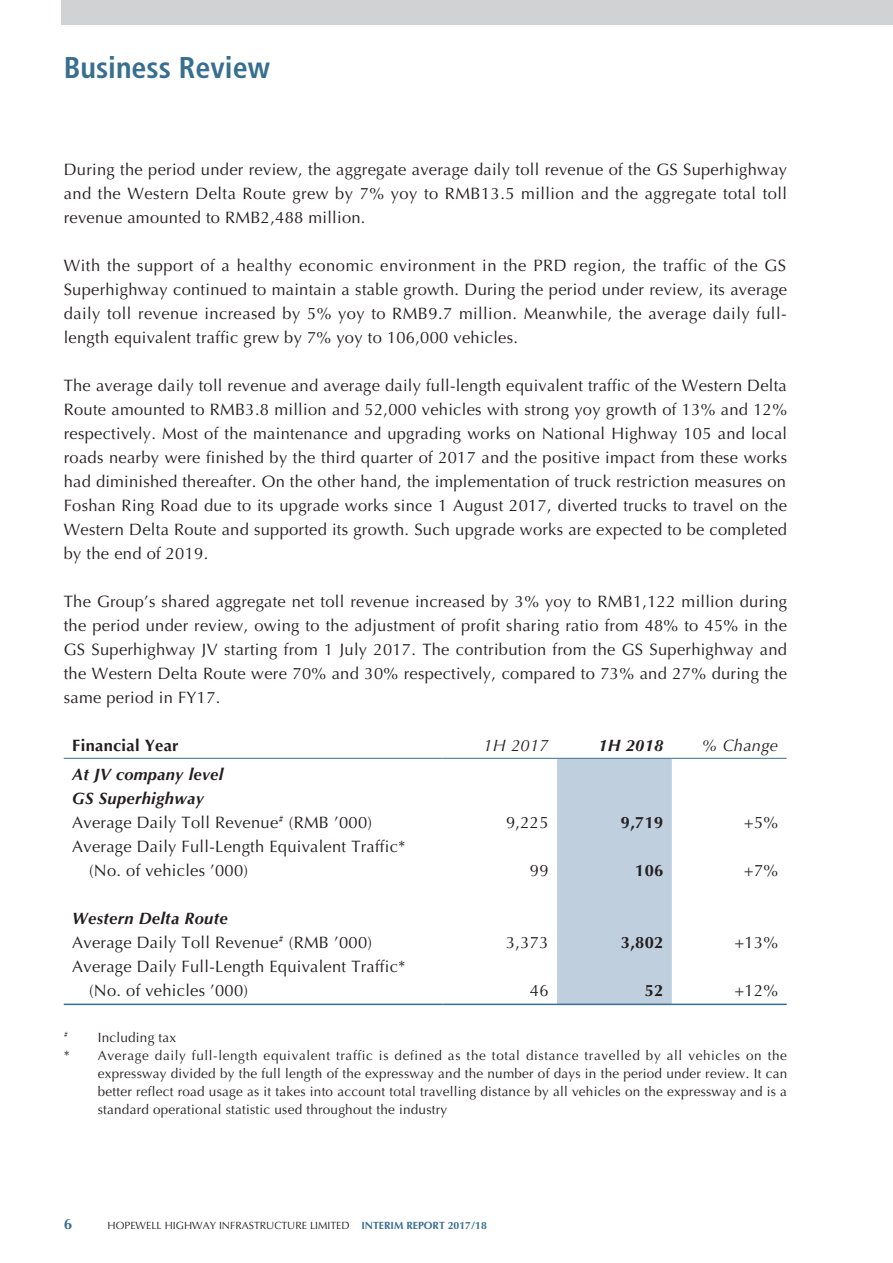
<style>
.page{position:relative;width:893px;height:1263px;background:#fff}
.page>*{position:absolute;margin:0;border:0;box-sizing:border-box;transform-origin:0 0}
.t1{font:700 condensed 30px "Frutiger LT Std";color:#386e8f}
._00_txt{font:16.5px/24px "Optima LT Std";letter-spacing:.015em;color:#231f20;text-align:justify}
._50_Table_txt{font:16.5px "Optima LT Std";letter-spacing:.015em;color:#231f20}
._50_Table_txt-2{font:italic 700 16.5px "Optima LT Std";letter-spacing:.015em;color:#231f20}
._50_Table_txt-3{font:700 16.5px "Optima LT Std";letter-spacing:.015em;color:#231f20}
._50_Table_txt-4{font:italic 16.5px "Optima LT Std";letter-spacing:.015em;color:#231f20}
.t2{font:700 15px "Optima LT Std";color:#386e8f}
._06_Notes{font:13.5px/18px "Optima LT Std";letter-spacing:.015em;color:#231f20;text-align:justify}
.t3{font:10.5px "Optima LT Std";color:#231f20}
._06_Notes-2{font:7.8px "Optima LT Std";color:#231f20}
.s1{font-weight:700;color:#386e8f}
</style>
<div class="page">
<div style="left:62px;top:0;width:831px;height:24px;background:#d1d2d4"></div>
<div style="left:557px;top:759px;width:115px;height:244px;background:#c0cfde"></div>
<hr style="left:64px;top:758px;width:378px;height:1px;background:#386e8f">
<hr style="left:442px;top:758px;width:115px;height:1px;background:#386e8f">
<hr style="left:557px;top:758px;width:115px;height:1px;background:#386e8f">
<hr style="left:672px;top:758px;width:115px;height:1px;background:#386e8f">
<hr style="left:64px;top:1003px;width:378px;height:2px;background:#386e8f">
<hr style="left:442px;top:1003px;width:115px;height:2px;background:#386e8f">
<hr style="left:557px;top:1003px;width:115px;height:2px;background:#386e8f">
<hr style="left:672px;top:1003px;width:115px;height:2px;background:#386e8f">
<p class="t1" style="left:64px;top:49px;width:208px">Business Review</p>
<p class="_00_txt" style="left:64px;top:158px;width:725px">During the period under review, the aggregate average daily toll revenue of the GS Superhighway and the Western Delta Route grew by 7% yoy to RMB13.5 million and the aggregate total toll revenue amounted to RMB2,488 million.</p>
<p class="_00_txt" style="left:64px;top:254px;width:725px">With the support of a healthy economic environment in the PRD region, the traffic of the GS Superhighway continued to maintain a stable growth. During the period under review, its average daily toll revenue increased by 5% yoy to RMB9.7 million. Meanwhile, the average daily full&shy;length equivalent traffic grew by 7% yoy to 106,000 vehicles.</p>
<p class="_00_txt" style="left:64px;top:374px;width:725px">The average daily toll revenue and average daily full-length equivalent traffic of the Western Delta Route amounted to RMB3.8 million and 52,000 vehicles with strong yoy growth of 13% and 12% respectively. Most of the maintenance and upgrading works on National Highway 105 and local roads nearby were finished by the third quarter of 2017 and the positive impact from these works had diminished thereafter. On the other hand, the implementation of truck restriction measures on Foshan Ring Road due to its upgrade works since 1 August 2017, diverted trucks to travel on the Western Delta Route and supported its growth. Such upgrade works are expected to be completed by the end of 2019.</p>
<p class="_00_txt" style="left:64px;top:590px;width:725px">The Group’s shared aggregate net toll revenue increased by 3% yoy to RMB1,122 million during the period under review, owing to the adjustment of profit sharing ratio from 48% to 45% in the GS Superhighway JV starting from 1 July 2017. The contribution from the GS Superhighway and the Western Delta Route were 70% and 30% respectively, compared to 73% and 27% during the same period in FY17.</p>
<p class="_50_Table_txt-3" style="left:72px;top:736px;width:108px">Financial Year</p>
<p class="_50_Table_txt-4" style="left:483px;top:736px;width:67px">1H 2017</p>
<p class="_50_Table_txt-2" style="left:598px;top:736px;width:66px">1H 2018</p>
<p class="_50_Table_txt-4" style="left:701px;top:736px;width:79px">% Change</p>
<p class="_50_Table_txt-2" style="left:72px;top:764px;width:153px">At JV company level</p>
<p class="_50_Table_txt-2" style="left:72px;top:788px;width:133px">GS Superhighway</p>
<p class="_50_Table_txt" style="left:72px;top:813px;width:301px">Average Daily Toll Revenue<sup>#</sup> (RMB ’000)</p>
<p class="_50_Table_txt" style="left:506px;top:813px;width:44px">9,225</p>
<p class="_50_Table_txt-3" style="left:621px;top:813px;width:44px">9,719</p>
<p class="_50_Table_txt" style="left:744px;top:813px;width:36px">+5%</p>
<p class="_50_Table_txt" style="left:72px;top:837px;width:335px">Average Daily Full-Length Equivalent Traffic*</p>
<p class="_50_Table_txt" style="left:89px;top:861px;width:161px">(No. of vehicles ’000)</p>
<p class="_50_Table_txt" style="left:530px;top:861px;width:20px">99</p>
<p class="_50_Table_txt-3" style="left:635px;top:861px;width:30px">106</p>
<p class="_50_Table_txt" style="left:744px;top:861px;width:36px">+7%</p>
<p class="_50_Table_txt-2" style="left:72px;top:908px;width:157px">Western Delta Route</p>
<p class="_50_Table_txt" style="left:72px;top:933px;width:301px">Average Daily Toll Revenue<sup>#</sup> (RMB ’000)</p>
<p class="_50_Table_txt" style="left:506px;top:933px;width:44px">3,373</p>
<p class="_50_Table_txt-3" style="left:621px;top:933px;width:44px">3,802</p>
<p class="_50_Table_txt" style="left:734px;top:933px;width:45px">+13%</p>
<p class="_50_Table_txt" style="left:72px;top:957px;width:335px">Average Daily Full-Length Equivalent Traffic*</p>
<p class="_50_Table_txt" style="left:89px;top:981px;width:161px">(No. of vehicles ’000)</p>
<p class="_50_Table_txt" style="left:530px;top:981px;width:20px">46</p>
<p class="_50_Table_txt-3" style="left:645px;top:981px;width:20px">52</p>
<p class="_50_Table_txt" style="left:734px;top:981px;width:45px">+12%</p>
<p class="_06_Notes-2" style="left:64px;top:1030px;width:6px">#</p>
<p class="_06_Notes" style="left:98px;top:1028px;width:80px">Including tax</p>
<p class="_06_Notes" style="left:98px;top:1046px;width:691px;text-indent:-34px">* Average daily full-length equivalent traffic is defined as the total distance travelled by all vehicles on the expressway divided by the full length of the expressway and the number of days in the period under review. It can better reflect road usage as it takes into account total travelling distance by all vehicles on the expressway and is a standard operational statistic used throughout the industry</p>
<p class="t2" style="left:64px;top:1215px;width:10px">6</p>
<p class="t3" style="left:108px;top:1220px;width:381px">HOPEWELL HIGHWAY INFRASTRUCTURE LIMITED <span class="s1">INTERIM REPORT 2017/18</span></p>
</div>
